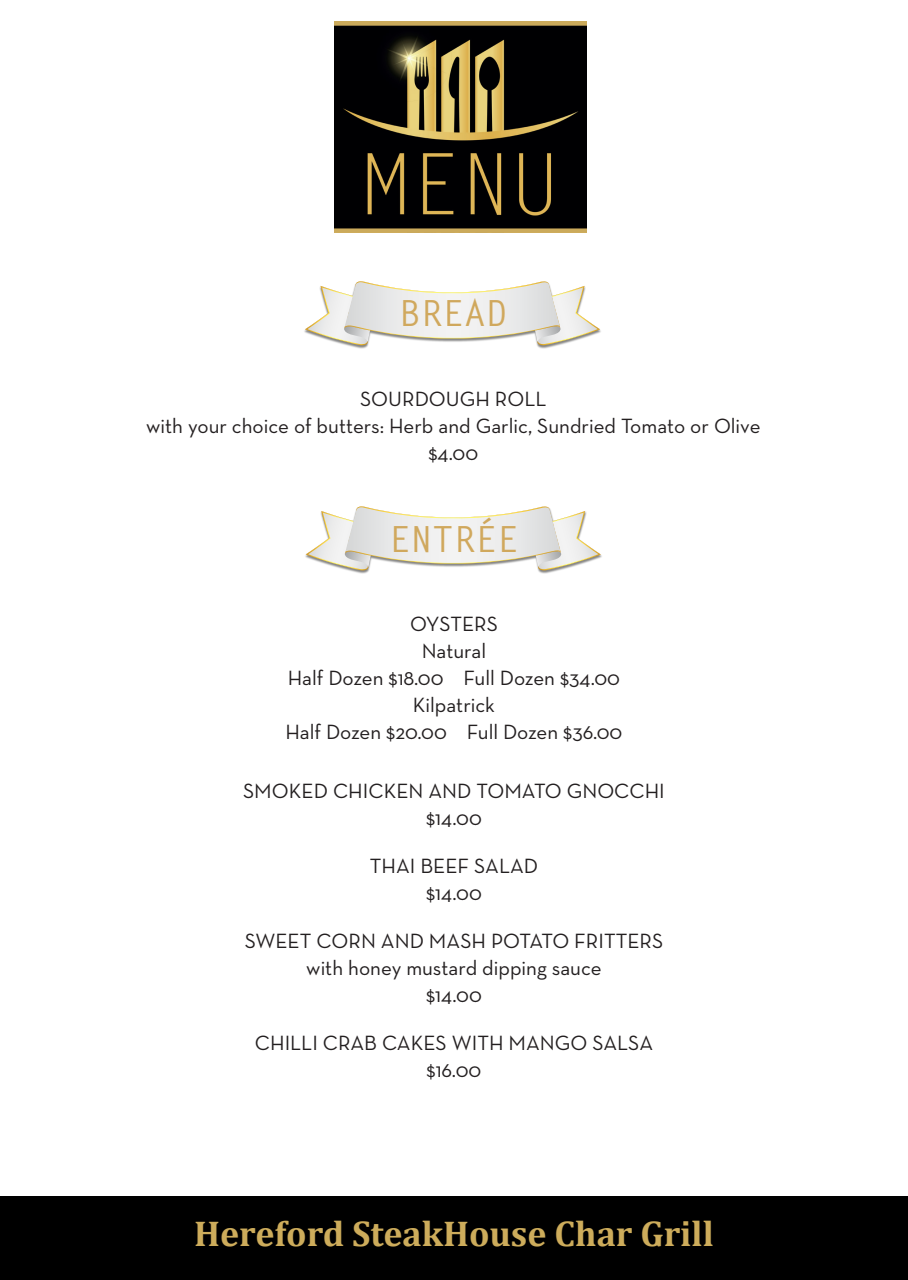
<style>
.page{position:relative;width:908px;height:1280px;background:#fff}
.page>*{position:absolute;margin:0;border:0;box-sizing:border-box;transform-origin:0 0}
.t1{font:700 36px "Cambria";color:#cdac5b}
.t2{font:700 36px "Letter Gothic Std";color:#d0a85d}
.t3{font:21px "Neutra Text";color:#231f20}
</style>
<div class="page">
<img style="left:334px;top:21px;width:253px;height:211px">
<img style="left:305px;top:554px;width:297px;height:20px">
<svg style="left:306px;top:506px;width:295px;height:64px"></svg>
<img style="left:304px;top:330px;width:297px;height:19px">
<svg style="left:305px;top:281px;width:295px;height:64px"></svg>
<div style="left:0;top:1196px;width:908px;height:84px;background:#000"></div>
<p class="t2" style="left:399px;top:291px;width:109px">BREAD</p>
<p class="t3" style="left:360px;top:386px;width:188px">SOURDOUGH ROLL</p>
<p class="t3" style="left:146px;top:413px;width:616px">with your choice of butters: Herb and Garlic, Sundried Tomato or Olive</p>
<p class="t3" style="left:428px;top:440px;width:51px">$4.00</p>
<p class="t2" style="left:389px;top:516px;width:131px">ENTRÉE</p>
<p class="t3" style="left:410px;top:611px;width:89px">OYSTERS</p>
<p class="t3" style="left:422px;top:638px;width:66px">Natural</p>
<p class="t3" style="left:288px;top:665px;width:334px">Half Dozen $18.00 Full Dozen $34.00</p>
<p class="t3" style="left:413px;top:692px;width:84px">Kilpatrick</p>
<p class="t3" style="left:286px;top:719px;width:338px">Half Dozen $20.00 Full Dozen $36.00</p>
<p class="t3" style="left:243px;top:778px;width:423px">SMOKED CHICKEN AND TOMATO GNOCCHI</p>
<p class="t3" style="left:426px;top:805px;width:57px">$14.00</p>
<p class="t3" style="left:370px;top:853px;width:170px">THAI BEEF SALAD</p>
<p class="t3" style="left:426px;top:880px;width:57px">$14.00</p>
<p class="t3" style="left:245px;top:928px;width:420px">SWEET CORN AND MASH POTATO FRITTERS</p>
<p class="t3" style="left:306px;top:955px;width:297px">with honey mustard dipping sauce</p>
<p class="t3" style="left:426px;top:982px;width:57px">$14.00</p>
<p class="t3" style="left:255px;top:1030px;width:400px">CHILLI CRAB CAKES WITH MANGO SALSA</p>
<p class="t3" style="left:427px;top:1057px;width:56px">$16.00</p>
<p class="t1" style="left:194px;top:1211px;width:521px">Hereford SteakHouse Char Grill</p>
</div>
